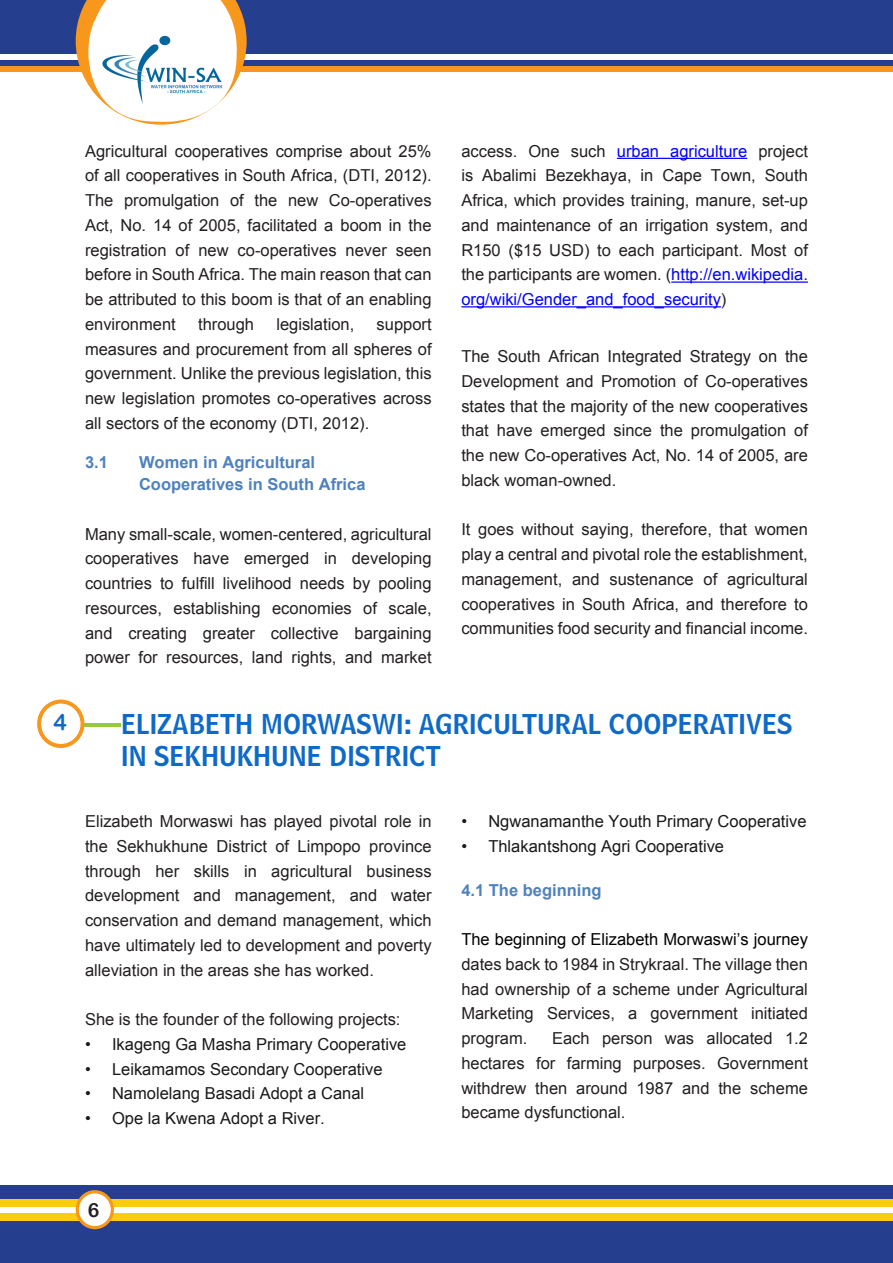
<style>
.page{position:relative;width:893px;height:1263px;background:#fff}
.page>*{position:absolute;margin:0;border:0;box-sizing:border-box;transform-origin:0 0}
.t1{font:27px/32.4px "Bell Centennial Name And Number";color:#0f69c7}
.t2{font:22.5px "Arial Rounded MT Bold";color:#0f69c7}
.t3{font:19.5px "Arial Rounded MT Bold";color:#231f20}
.Normal__Web{font:16.5px/24.8px "Arial";color:#231f20;text-align:justify}
.t4{font:16.5px "Arial";color:#191919}
.Heading_2{font:700 16.5px "Arial";color:#4f81bd}
.s1{color:#00f}
.s2{color:#000}
</style>
<div class="page">
<div style="left:0;top:1185px;width:893px;height:78px;background:#253f8e"></div>
<div style="left:0;top:1199px;width:893px;height:8px;background:#fccc12"></div>
<div style="left:0;top:1207px;width:893px;height:5px;background:#fff"></div>
<div style="left:0;top:1212px;width:893px;height:8px;background:#fccc12"></div>
<div style="left:76px;top:1190px;width:38px;height:39px;background:#f7981d;border-radius:50%"></div>
<div style="left:79px;top:1193px;width:32px;height:33px;background:#fff;border-radius:50%"></div>
<div style="left:0;top:0;width:893px;height:54px;background:#253f8e"></div>
<div style="left:0;top:60px;width:893px;height:6px;background:#253f8e"></div>
<div style="left:0;top:66px;width:893px;height:6px;background:#f7981d"></div>
<svg style="left:76px;top:0;width:171px;height:125px"></svg>
<img style="left:88px;top:21px;width:149px;height:101px">
<hr style="left:617px;top:158px;width:130px;height:1px;background:#00f">
<hr style="left:671px;top:281px;width:137px;height:2px;background:#00f">
<hr style="left:461px;top:306px;width:260px;height:1px;background:#00f">
<hr style="left:81px;top:723px;width:40px;height:3px;background:#95c93f">
<svg style="left:37px;top:699px;width:47px;height:49px"></svg>
<div style="left:41px;top:704px;width:40px;height:40px;background:#fff;border-radius:50%"></div>
<p class="Normal__Web" style="left:85px;top:139px;width:348px">Agricultural cooperatives comprise about 25% of all cooperatives in South Africa, (DTI, 2012).<br>The promulgation of the new Co-operatives Act, No. 14 of 2005, facilitated a boom in the registration of new co-operatives never seen before in South Africa. The main reason that can be attributed to this boom is that of an enabling environment</p>
<p class="Normal__Web" style="left:198px;top:312px;width:57px">through</p>
<p class="Normal__Web" style="left:276px;top:312px;width:79px">legislation,</p>
<p class="Normal__Web" style="left:85px;top:312px;width:348px;text-indent:291px">support measures and procurement from all spheres of government. Unlike the previous legislation, this new legislation promotes co-operatives across all sectors of the economy (DTI, 2012).</p>
<p class="Heading_2" style="left:85px;top:451px;width:24px">3.1</p>
<p class="Heading_2" style="left:139px;top:451px;width:178px">Women in Agricultural</p>
<p class="Heading_2" style="left:139px;top:473px;width:228px">Cooperatives in South Africa</p>
<p class="Normal__Web" style="left:85px;top:522px;width:348px">Many small-scale, women-centered, agricultural cooperatives have emerged in developing countries to fulfill livelihood needs by pooling resources, establishing economies of scale, and creating greater collective bargaining power for resources, land rights, and market</p>
<p class="Normal__Web" style="left:461px;top:139px;width:348px">access. One such <span class="s1">urban agriculture</span> project is Abalimi Bezekhaya, in Cape Town, South Africa, which provides training, manure, set-up and maintenance of an irrigation system, and R150 ($15 USD) to each participant. Most of the participants are women. (<span class="s1">http://en.wikipedia. org/wiki/Gender_and_food_security</span>)</p>
<p class="Normal__Web" style="left:461px;top:344px;width:348px">The South African Integrated Strategy on the Development and Promotion of Co-operatives states that the majority of the new cooperatives that have emerged since the promulgation of the new Co-operatives Act, No. 14 of 2005, are black woman-owned.</p>
<p class="Normal__Web" style="left:461px;top:517px;width:348px">It goes without saying, therefore, that women play a central and pivotal role the establishment, management, and sustenance of agricultural cooperatives in South Africa, and therefore to communities food security and financial income.</p>
<p class="t2" style="left:54px;top:708px;width:15px">4</p>
<p class="t1" style="left:121px;top:708px;width:673px">ELIZABETH MORWASWI: AGRICULTURAL COOPERATIVES<br>IN SEKHUKHUNE DISTRICT</p>
<p class="Normal__Web" style="left:85px;top:809px;width:348px">Elizabeth Morwaswi has played pivotal role in the Sekhukhune District of Limpopo province through her skills in agricultural business development and management, and water conservation and demand management, which have ultimately led to development and poverty alleviation in the areas she has worked.</p>
<p class="Normal__Web" style="left:85px;top:1007px;width:317px">She is the founder of the following projects:</p>
<p class="t4" style="left:85px;top:1033px;width:323px">• Ikageng Ga Masha Primary Cooperative</p>
<p class="t4" style="left:85px;top:1058px;width:299px">• Leikamamos Secondary Cooperative</p>
<p class="t4" style="left:85px;top:1083px;width:281px">• Namolelang Basadi Adopt a Canal</p>
<p class="t4" style="left:85px;top:1107px;width:241px">• Ope la Kwena Adopt a River.</p>
<p class="t4" style="left:461px;top:810px;width:347px">• Ngwanamanthe Youth Primary Cooperative</p>
<p class="t4" style="left:461px;top:835px;width:264px">• Thlakantshong Agri Cooperative</p>
<p class="Heading_2" style="left:461px;top:879px;width:142px">4.1 The beginning</p>
<p class="Normal__Web" style="left:461px;top:927px;width:348px"><span class="s2">The beginning of Elizabeth Morwaswi’s journey </span>dates back to 1984 in Strykraal. The village then had ownership of a scheme under Agricultural Marketing Services, a government initiated program.</p>
<p class="Normal__Web" style="left:461px;top:1026px;width:348px;text-indent:91px">Each person was allocated 1.2 hectares for farming purposes. Government withdrew then around 1987 and the scheme became dysfunctional.</p>
<p class="t3" style="left:88px;top:1199px;width:13px">6</p>
</div>
